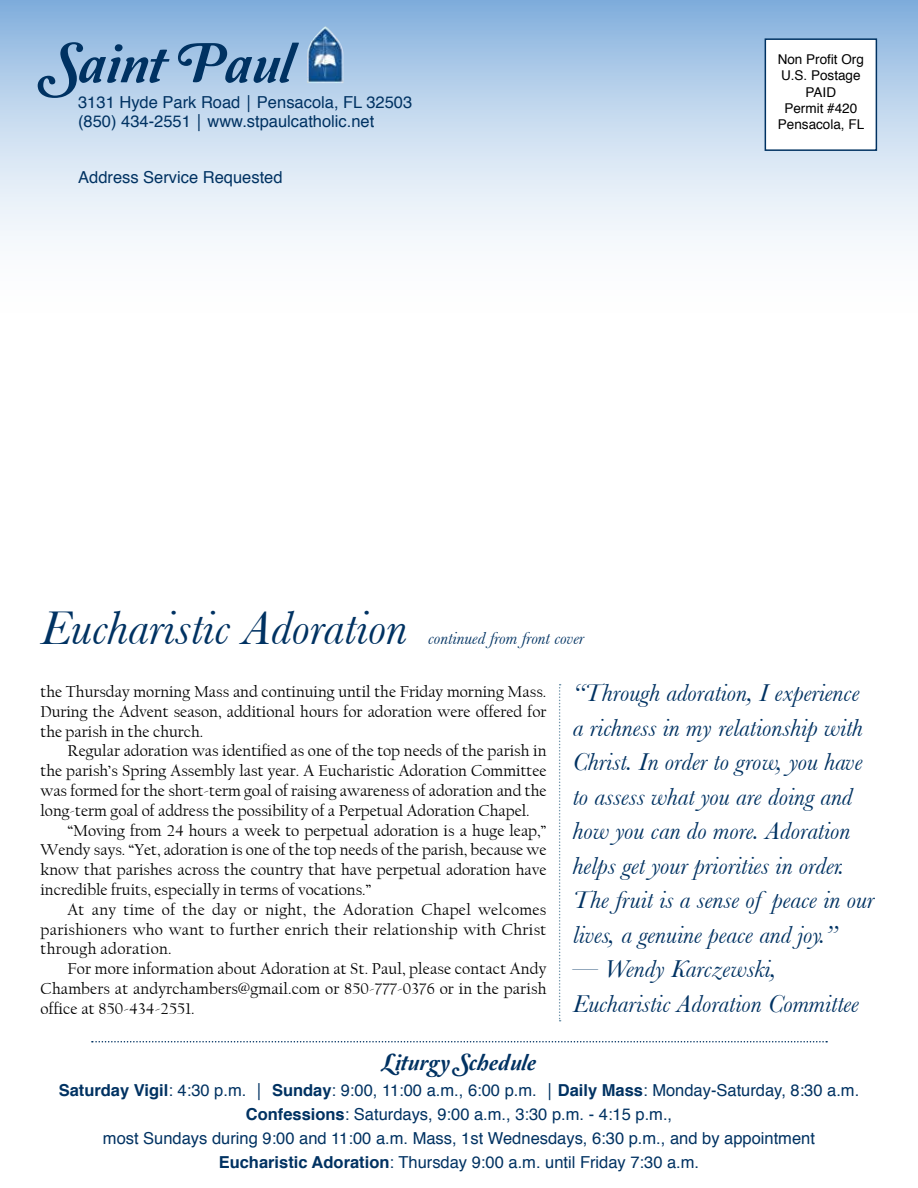
<style>
.page{position:relative;width:918px;height:1188px;background:#fff}
.page>*{position:absolute;margin:0;border:0;box-sizing:border-box;transform-origin:0 0}
.t1{font:58.5px "Amperzand";color:#003262}
.t2{font:italic 49.5px "Baskerville";color:#003262}
.t3{font:italic 25.5px/34.5px "Baskerville";color:#003262}
.t4{font:24px "Amperzand";color:#003262}
.t5{font:italic 18px "Baskerville";color:#003262}
.t6{font:16.5px/19.8px "Californian FB";color:#000;text-align:justify}
.t7{font:16.5px/24.3px "Helvetica";color:#003262}
.t8{font:13.5px/16.2px "Helvetica";color:#000;text-align:center}
.s1{font-weight:700}
</style>
<div class="page">
<svg style="left:0;top:0;width:918px;height:240px;background:#c3d8ee"></svg>
<div style="left:765px;top:38px;width:112px;height:113px;background:#fff;border:2px solid #003262"></div>
<img style="left:307px;top:26px;width:36px;height:57px">
<svg style="left:92px;top:1041px;width:735px;height:1px"></svg>
<svg style="left:559px;top:684px;width:2px;height:337px"></svg>
<h1 class="t1" style="left:42px;top:33px;width:251px">Saint Paul</h1>
<p class="t7" style="left:78px;top:92px;width:336px;line-height:19.8px">3131 Hyde Park Road│Pensacola, FL 32503 (850) 434-2551│www.stpaulcatholic.net</p>
<p class="t7" style="left:78px;top:166px;width:206px">Address Service Requested</p>
<h2 class="t2" style="left:40px;top:599px;width:368px">Eucharistic Adoration</h2>
<p class="t5" style="left:428px;top:627px;width:157px">continued from front cover</p>
<p class="t8" style="left:778px;top:52px;width:88px">Non Profit Org<br>U.S. Postage<br>PAID<br>Permit #420<br>Pensacola, FL</p>
<p class="t6" style="left:40px;top:682px;width:507px">the Thursday morning Mass and continuing until the Friday morning Mass.<br>During the Advent season, additional hours for adoration were offered for the parish in the church.</p>
<p class="t6" style="left:40px;top:741px;width:507px;text-indent:27px">Regular adoration was identified as one of the top needs of the parish in the parish’s Spring Assembly last year. A Eucharistic Adoration Committee was formed for the short-term goal of raising awareness of adoration and the long-term goal of address the possibility of a Perpetual Adoration Chapel.</p>
<p class="t6" style="left:40px;top:821px;width:507px;text-indent:27px">“Moving from 24 hours a week to perpetual adoration is a huge leap,” Wendy says. “Yet, adoration is one of the top needs of the parish, because we know that parishes across the country that have perpetual adoration have incredible fruits, especially in terms of vocations.”</p>
<p class="t6" style="left:40px;top:900px;width:508px;text-indent:27px">At any time of the day or night, the Adoration Chapel welcomes parishioners who want to further enrich their relationship with Christ through adoration.</p>
<p class="t6" style="left:40px;top:959px;width:508px;text-indent:27px">For more information about Adoration at St. Paul, please contact Andy Chambers at andyrchambers@gmail.com or 850-777-0376 or in the parish office at 850-434-2551.</p>
<p class="t3" style="left:573px;top:675px;width:303px">“Through adoration, I experience a richness in my relationship with<br>Christ. In order to grow, you have to assess what you are doing and how you can do more. Adoration helps get your priorities in order.<br>The fruit is a sense of peace in our lives, a genuine peace and joy.”</p>
<h3 class="t3" style="left:573px;top:951px;width:288px">— Wendy Karczewski,<br>Eucharistic Adoration Committee</h3>
<h3 class="t4" style="left:382px;top:1050px;width:156px">Liturgy Schedule</h3>
<p class="t7" style="left:59px;top:1078px;width:802px;text-align:center"><span class="s1">Saturday Vigil</span>: 4:30 p.m. │ <span class="s1">Sunday</span>: 9:00, 11:00 a.m., 6:00 p.m. │<span class="s1">Daily Mass</span>: Monday-Saturday, 8:30 a.m.<br><span class="s1">Confessions</span>: Saturdays, 9:00 a.m., 3:30 p.m. - 4:15 p.m.,<br>most Sundays during 9:00 and 11:00 a.m. Mass, 1st Wednesdays, 6:30 p.m., and by appointment <span class="s1">Eucharistic Adoration</span>: Thursday 9:00 a.m. until Friday 7:30 a.m.</p>
</div>
